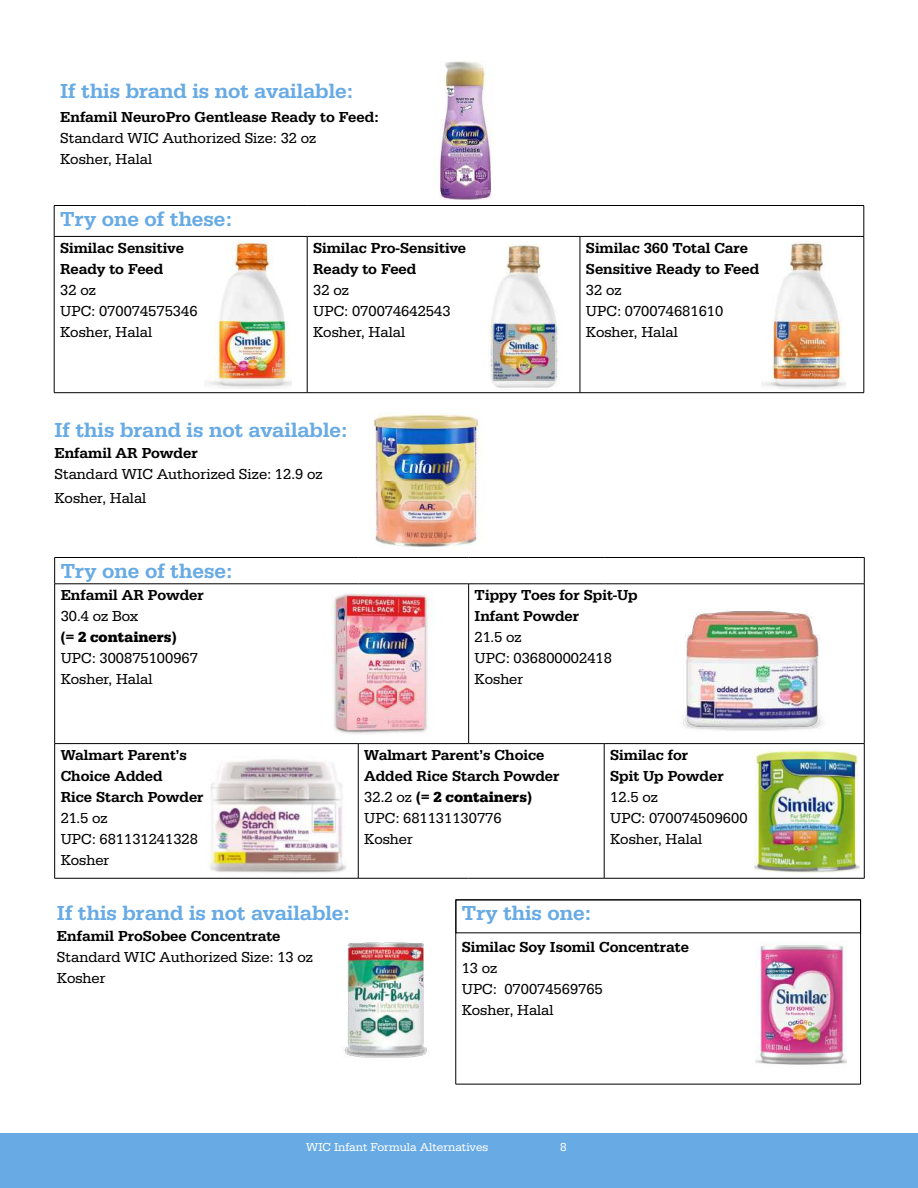
<style>
.page{position:relative;width:918px;height:1188px;background:#fff}
.page>*{position:absolute;margin:0;border:0;box-sizing:border-box;transform-origin:0 0}
.t1{font:500 21px "Serifa";color:#67aae4}
.t2{font:500 15px/21px "Serifa";color:#000}
.t3{font:15px/21px "Serifa";color:#000}
.t4{font:700 15px "Serifa";color:#000}
.t5{font:12px "Serifa";color:#fff}
.s1{font-weight:400}
.s2{font-weight:700}
</style>
<div class="page">
<div style="left:0;top:1133px;width:918px;height:55px;background:#67aae4"></div>
<hr style="left:456px;top:900px;width:1px;height:184px;background:#000">
<hr style="left:860px;top:900px;width:1px;height:184px;background:#000">
<hr style="left:456px;top:1084px;width:405px;height:1px;background:#000">
<hr style="left:54px;top:557px;width:304px;height:1px;background:#000">
<svg style="left:54px;top:558px;width:1px;height:26px"></svg>
<hr style="left:358px;top:557px;width:111px;height:1px;background:#000">
<hr style="left:469px;top:557px;width:135px;height:1px;background:#000">
<hr style="left:604px;top:557px;width:260px;height:1px;background:#000">
<svg style="left:864px;top:558px;width:1px;height:26px"></svg>
<hr style="left:54px;top:584px;width:304px;height:1px;background:#000">
<hr style="left:54px;top:584px;width:1px;height:159px;background:#000">
<hr style="left:358px;top:584px;width:111px;height:1px;background:#000">
<hr style="left:469px;top:584px;width:135px;height:1px;background:#000">
<hr style="left:468px;top:584px;width:1px;height:159px;background:#000">
<hr style="left:604px;top:584px;width:260px;height:1px;background:#000">
<hr style="left:864px;top:584px;width:1px;height:159px;background:#000">
<hr style="left:54px;top:743px;width:304px;height:1px;background:#000">
<hr style="left:54px;top:744px;width:1px;height:134px;background:#000">
<hr style="left:358px;top:743px;width:111px;height:1px;background:#000">
<hr style="left:358px;top:744px;width:1px;height:134px;background:#000">
<hr style="left:469px;top:743px;width:135px;height:1px;background:#000">
<hr style="left:604px;top:743px;width:260px;height:1px;background:#000">
<hr style="left:604px;top:744px;width:1px;height:134px;background:#000">
<hr style="left:864px;top:744px;width:1px;height:134px;background:#000">
<hr style="left:54px;top:878px;width:304px;height:1px;background:#000">
<hr style="left:358px;top:878px;width:111px;height:1px;background:#000">
<hr style="left:469px;top:878px;width:135px;height:1px;background:#000">
<hr style="left:604px;top:878px;width:260px;height:1px;background:#000">
<hr style="left:864px;top:206px;width:1px;height:30px;background:#000">
<hr style="left:54px;top:237px;width:1px;height:156px;background:#000">
<hr style="left:307px;top:237px;width:1px;height:156px;background:#000">
<hr style="left:580px;top:237px;width:1px;height:156px;background:#000">
<hr style="left:864px;top:237px;width:1px;height:156px;background:#000">
<hr style="left:54px;top:392px;width:253px;height:1px;background:#000">
<hr style="left:307px;top:392px;width:273px;height:1px;background:#000">
<hr style="left:580px;top:392px;width:284px;height:1px;background:#000">
<hr style="left:54px;top:205px;width:253px;height:1px;background:#000">
<hr style="left:54px;top:206px;width:1px;height:30px;background:#000">
<hr style="left:307px;top:205px;width:273px;height:1px;background:#000">
<hr style="left:580px;top:205px;width:284px;height:1px;background:#000">
<hr style="left:54px;top:236px;width:253px;height:1px;background:#000">
<hr style="left:307px;top:236px;width:273px;height:1px;background:#000">
<hr style="left:580px;top:236px;width:284px;height:1px;background:#000">
<img style="left:440px;top:61px;width:53px;height:138px">
<img style="left:761px;top:242px;width:85px;height:147px">
<img style="left:490px;top:244px;width:69px;height:144px">
<img style="left:207px;top:241px;width:85px;height:147px">
<img style="left:372px;top:414px;width:113px;height:134px">
<img style="left:332px;top:592px;width:102px;height:143px">
<img style="left:683px;top:611px;width:140px;height:120px">
<img style="left:207px;top:759px;width:139px;height:114px">
<img style="left:754px;top:749px;width:106px;height:123px">
<img style="left:755px;top:945px;width:92px;height:120px">
<img style="left:344px;top:942px;width:83px;height:116px">
<h1 class="t1" style="left:60px;top:79px;width:294px">If this brand is not available:</h1>
<p class="t2" style="left:60px;top:107px;width:320px">Enfamil NeuroPro Gentlease Ready to Feed:</p>
<p class="t3" style="left:60px;top:128px;width:258px">Standard WIC Authorized Size: 32 oz<br>Kosher, Halal</p>
<h1 class="t1" style="left:60px;top:206px;width:173px">Try one of these:</h1>
<p class="t2" style="left:60px;top:237px;width:125px">Similac Sensitive<br>Ready to Feed</p>
<p class="t3" style="left:60px;top:279px;width:139px">32 oz<br>UPC: 070074575346<br>Kosher, Halal</p>
<p class="t2" style="left:313px;top:237px;width:155px">Similac Pro-Sensitive<br>Ready to Feed</p>
<p class="t3" style="left:313px;top:279px;width:139px">32 oz<br>UPC: 070074642543<br>Kosher, Halal</p>
<p class="t2" style="left:586px;top:237px;width:175px">Similac 360 Total Care<br>Sensitive Ready to Feed</p>
<p class="t3" style="left:586px;top:279px;width:139px">32 oz<br>UPC: 070074681610<br>Kosher, Halal</p>
<h1 class="t1" style="left:54px;top:418px;width:294px">If this brand is not available:</h1>
<p class="t2" style="left:54px;top:443px;width:145px">Enfamil AR Powder</p>
<p class="t3" style="left:54px;top:462px;width:270px;line-height:24px">Standard WIC Authorized Size: 12.9 oz<br>Kosher, Halal</p>
<h1 class="t1" style="left:61px;top:558px;width:173px">Try one of these:</h1>
<p class="t2" style="left:61px;top:585px;width:145px">Enfamil AR Powder</p>
<p class="t3" style="left:61px;top:606px;width:79px">30.4 oz Box</p>
<p class="t4" style="left:61px;top:628px;width:118px">(= 2 containers)</p>
<p class="t3" style="left:61px;top:648px;width:139px">UPC: 300875100967<br>Kosher, Halal</p>
<p class="t2" style="left:475px;top:584px;width:164px">Tippy Toes for Spit-Up<br>Infant Powder</p>
<p class="t3" style="left:475px;top:627px;width:139px">21.5 oz<br>UPC: 036800002418<br>Kosher</p>
<p class="t2" style="left:61px;top:744px;width:145px">Walmart Parent’s<br>Choice Added<br>Rice Starch Powder</p>
<p class="t3" style="left:61px;top:807px;width:139px">21.5 oz<br>UPC: 681131241328<br>Kosher</p>
<p class="t2" style="left:364px;top:744px;width:197px">Walmart Parent’s Choice<br>Added Rice Starch Powder<br><span class="s1">32.2 oz</span> <span class="s2">(= 2 containers)<br></span><span class="s1">UPC: 681131130776<br>Kosher</span></p>
<p class="t2" style="left:610px;top:744px;width:115px">Similac for<br>Spit Up Powder</p>
<p class="t3" style="left:610px;top:786px;width:139px">12.5 oz<br>UPC: 070074509600<br>Kosher, Halal</p>
<h1 class="t1" style="left:57px;top:901px;width:294px">If this brand is not available:</h1>
<p class="t2" style="left:57px;top:926px;width:225px">Enfamil ProSobee Concentrate</p>
<p class="t3" style="left:57px;top:947px;width:258px">Standard WIC Authorized Size: 13 oz<br>Kosher</p>
<h1 class="t1" style="left:462px;top:901px;width:131px">Try this one:</h1>
<p class="t2" style="left:462px;top:936px;width:229px">Similac Soy Isomil Concentrate</p>
<p class="t3" style="left:462px;top:957px;width:143px">13 oz<br>UPC: 070074569765<br>Kosher, Halal</p>
<p class="t5" style="left:306px;top:1140px;width:184px">WIC Infant Formula Alternatives</p>
<p class="t5" style="left:560px;top:1140px;width:8px">8</p>
</div>
